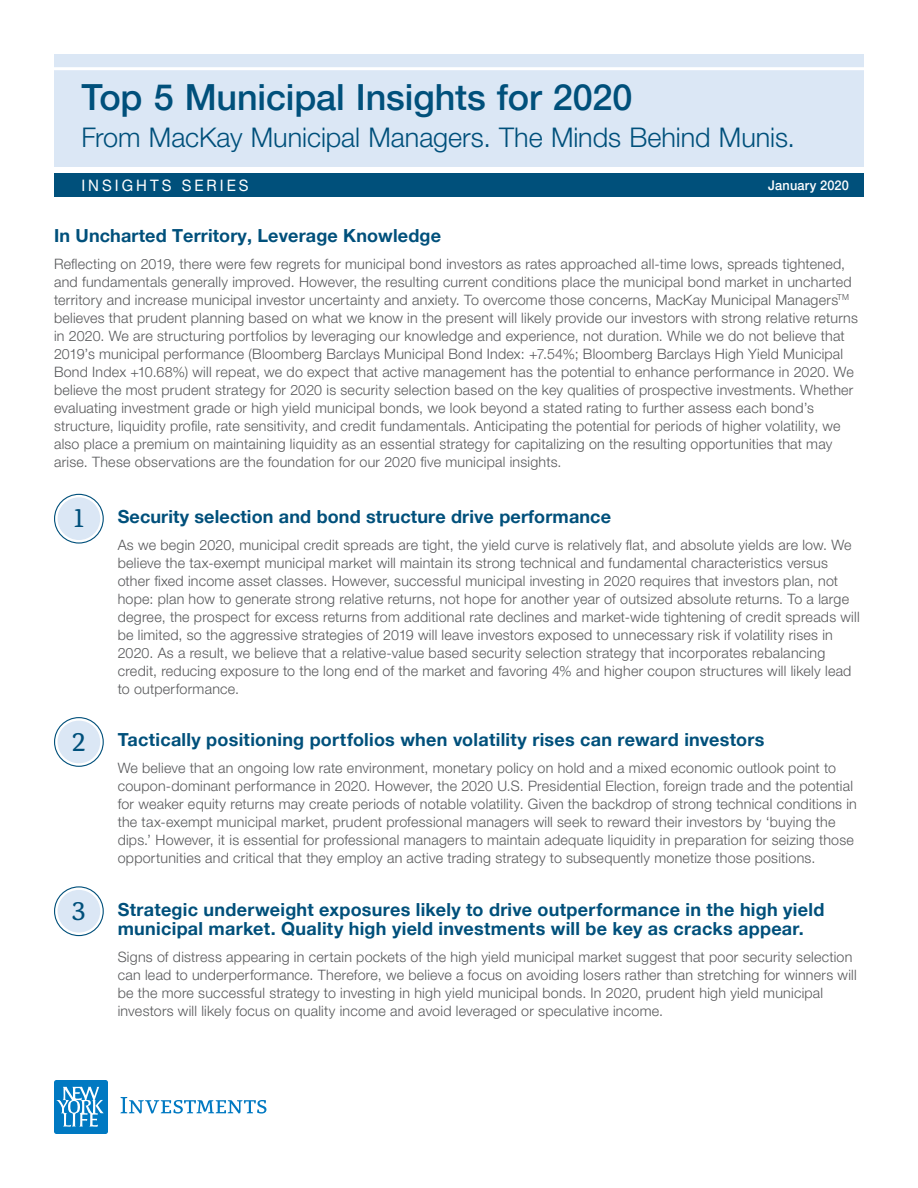
<style>
.page{position:relative;width:918px;height:1188px;background:#fff}
.page>*{position:absolute;margin:0;border:0;box-sizing:border-box;transform-origin:0 0}
.Pers_Title_of_paper{font:500 36px "Helvetica Neue LT Pro";letter-spacing:-.005em;color:#00507b}
.Pers_Title_of_paper-2{font:300 27px "Helvetica Neue LT Pro";letter-spacing:-.005em;color:#00507b}
.t1{font:27px "Alda OT";color:#00507b}
.Pers_Text{font:700 18px/19.5px "Helvetica Neue LT Pro";letter-spacing:.015em;color:#00507b}
.t2{font:15.75px "Helvetica Neue LT Pro";letter-spacing:.2em;color:#fff;scale:.95 1}
.Pers_Text-2{font:300 14.25px/18px "Helvetica Neue LT Pro";letter-spacing:.015em;color:#57585a}
.t3{font:500 13.35px "Helvetica Neue LT Pro";letter-spacing:.015em;color:#fff;scale:.95 1}
</style>
<div class="page">
<div style="left:54px;top:54px;width:810px;height:112px;background:#dbe7f5"></div>
<div style="left:54px;top:173px;width:810px;height:24px;background:#00507b"></div>
<hr style="left:54px;top:67px;width:810px;height:3px;background:#fff">
<div style="left:54px;top:494px;width:50px;height:50px;border:1px solid #00507b;border-radius:50%"></div>
<div style="left:58px;top:497px;width:42px;height:43px;background:#dbe7f5;border-radius:50%"></div>
<div style="left:54px;top:717px;width:50px;height:50px;border:1px solid #00507b;border-radius:50%"></div>
<div style="left:58px;top:721px;width:42px;height:42px;background:#dbe7f5;border-radius:50%"></div>
<svg style="left:54px;top:1080px;width:212px;height:54px"></svg>
<div style="left:54px;top:886px;width:50px;height:50px;border:1px solid #00507b;border-radius:50%"></div>
<div style="left:58px;top:890px;width:42px;height:43px;background:#dbe7f5;border-radius:50%"></div>
<p class="Pers_Title_of_paper" style="left:81px;top:76px;width:553px">Top 5 Municipal Insights for 2020</p>
<p class="Pers_Title_of_paper-2" style="left:81px;top:121px;width:715px">From MacKay Municipal Managers. The Minds Behind Munis.</p>
<p class="t2" style="left:81px;top:175px;width:177px">INSIGHTS SERIES</p>
<p class="t3" style="left:768px;top:177px;width:86px">January 2020</p>
<p class="Pers_Text" style="left:54px;top:226px;width:389px">In Uncharted Territory, Leverage Knowledge</p>
<p class="Pers_Text-2" style="left:54px;top:255px;width:805px">Reflecting on 2019, there were few regrets for municipal bond investors as rates approached all-time lows, spreads tightened, and fundamentals generally improved. However, the resulting current conditions place the municipal bond market in uncharted territory and increase municipal investor uncertainty and anxiety. To overcome those concerns, MacKay Municipal Managers<sup>TM </sup>believes that prudent planning based on what we know in the present will likely provide our investors with strong relative returns in 2020. We are structuring portfolios by leveraging our knowledge and experience, not duration. While we do not believe that 2019’s municipal performance (Bloomberg Barclays Municipal Bond Index: +7.54%; Bloomberg Barclays High Yield Municipal Bond Index +10.68%) will repeat, we do expect that active management has the potential to enhance performance in 2020. We believe the most prudent strategy for 2020 is security selection based on the key qualities of prospective investments. Whether evaluating investment grade or high yield municipal bonds, we look beyond a stated rating to further assess each bond’s structure, liquidity profile, rate sensitivity, and credit fundamentals. Anticipating the potential for periods of higher volatility, we also place a premium on maintaining liquidity as an essential strategy for capitalizing on the resulting opportunities that may arise. These observations are the foundation for our 2020 five municipal insights.</p>
<p class="t1" style="left:74px;top:507px;width:12px">1</p>
<p class="Pers_Text" style="left:118px;top:506px;width:495px">Security selection and bond structure drive performance</p>
<p class="Pers_Text-2" style="left:118px;top:535px;width:743px">As we begin 2020, municipal credit spreads are tight, the yield curve is relatively flat, and absolute yields are low. We believe the tax-exempt municipal market will maintain its strong technical and fundamental characteristics versus other fixed income asset classes. However, successful municipal investing in 2020 requires that investors plan, not hope: plan how to generate strong relative returns, not hope for another year of outsized absolute returns. To a large degree, the prospect for excess returns from additional rate declines and market-wide tightening of credit spreads will be limited, so the aggressive strategies of 2019 will leave investors exposed to unnecessary risk if volatility rises in 2020. As a result, we believe that a relative-value based security selection strategy that incorporates rebalancing credit, reducing exposure to the long end of the market and favoring 4% and higher coupon structures will likely lead to outperformance.</p>
<p class="Pers_Text" style="left:118px;top:730px;width:648px">Tactically positioning portfolios when volatility rises can reward investors</p>
<p class="Pers_Text-2" style="left:118px;top:759px;width:741px">We believe that an ongoing low rate environment, monetary policy on hold and a mixed economic outlook point to coupon-dominant performance in 2020. However, the 2020 U.S. Presidential Election, foreign trade and the potential for weaker equity returns may create periods of notable volatility. Given the backdrop of strong technical conditions in the tax-exempt municipal market, prudent professional managers will seek to reward their investors by ‘buying the dips.’ However, it is essential for professional managers to maintain adequate liquidity in preparation for seizing those opportunities and critical that they employ an active trading strategy to subsequently monetize those positions.</p>
<p class="t1" style="left:72px;top:730px;width:15px">2</p>
<p class="t1" style="left:72px;top:900px;width:15px">3</p>
<p class="Pers_Text" style="left:118px;top:899px;width:708px">Strategic underweight exposures likely to drive outperformance in the high yield municipal market. Quality high yield investments will be key as cracks appear.</p>
<p class="Pers_Text-2" style="left:118px;top:947px;width:741px">Signs of distress appearing in certain pockets of the high yield municipal market suggest that poor security selection can lead to underperformance. Therefore, we believe a focus on avoiding losers rather than stretching for winners will be the more successful strategy to investing in high yield municipal bonds. In 2020, prudent high yield municipal investors will likely focus on quality income and avoid leveraged or speculative income.</p>
</div>
